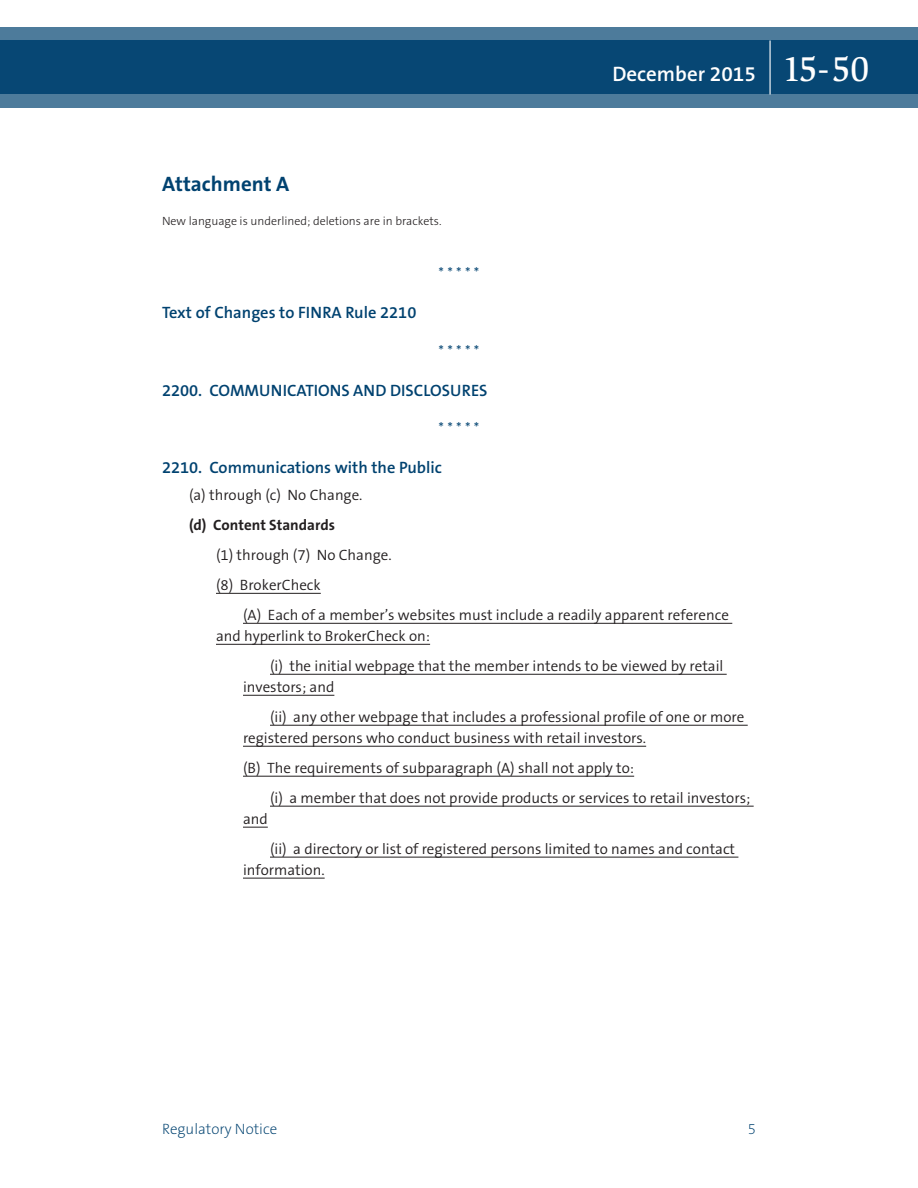
<style>
.page{position:relative;width:918px;height:1188px;background:#fff}
.page>*{position:absolute;margin:0;border:0;box-sizing:border-box;transform-origin:0 0}
.t1{font:600 21px "The Sans B6";color:#fff}
.t2{font:700 21px "The Sans B7";color:#004270}
.t3{font:600 16.5px "The Sans B6";color:#004270}
.t4{font:300 15px/21px "The Sans B4";color:#231f20}
.t5{font:700 15px "The Sans B7";color:#231f20}
.t6{font:200 15px "The Sans B2";color:#004270}
.t7{font:300 15px "The Sans B4";color:#004270}
.t8{font:300 12px "The Sans B3";color:#231f20}
.s1{font-family:"Slimbach LT";font-weight:500;font-size:36px}
</style>
<div class="page">
<svg style="left:0;top:27px;width:918px;height:81px;background:#1e5881"></svg>
<hr style="left:770px;top:40px;width:1px;height:54px;background:#fff">
<hr style="left:216px;top:593px;width:105px;height:1px;background:#231f20">
<hr style="left:243px;top:623px;width:489px;height:1px;background:#231f20">
<hr style="left:216px;top:644px;width:214px;height:1px;background:#231f20">
<hr style="left:270px;top:674px;width:457px;height:1px;background:#231f20">
<hr style="left:243px;top:695px;width:91px;height:1px;background:#231f20">
<hr style="left:270px;top:725px;width:478px;height:1px;background:#231f20">
<hr style="left:243px;top:746px;width:403px;height:1px;background:#231f20">
<hr style="left:243px;top:776px;width:391px;height:1px;background:#231f20">
<hr style="left:270px;top:806px;width:484px;height:1px;background:#231f20">
<svg style="left:243px;top:827px;width:25px;height:1px"></svg>
<hr style="left:270px;top:857px;width:468px;height:1px;background:#231f20">
<hr style="left:243px;top:878px;width:82px;height:1px;background:#231f20">
<h1 class="t2" style="left:162px;top:173px;width:129px">Attachment A</h1>
<h1 class="t1" style="left:612px;top:62px;width:259px">December 2015 <span class="s1">15-50</span></h1>
<p class="t8" style="left:162px;top:214px;width:281px">New language is underlined; deletions are in brackets.</p>
<p class="t7" style="left:439px;top:265px;width:42px">* * * * *</p>
<p class="t3" style="left:162px;top:304px;width:256px">Text of Changes to FINRA Rule 2210</p>
<p class="t7" style="left:439px;top:342px;width:42px">* * * * *</p>
<p class="t3" style="left:162px;top:381px;width:327px">2200. COMMUNICATIONS AND DISCLOSURES</p>
<p class="t7" style="left:439px;top:420px;width:42px">* * * * *</p>
<p class="t3" style="left:162px;top:459px;width:281px">2210. Communications with the Public</p>
<p class="t4" style="left:189px;top:485px;width:175px">(a) through (c) No Change.</p>
<p class="t5" style="left:189px;top:517px;width:148px">(d) Content Standards</p>
<p class="t4" style="left:216px;top:540px;width:177px;line-height:30px">(1) through (7) No Change. (8) BrokerCheck</p>
<p class="t4" style="left:216px;top:605px;width:515px;text-indent:27px">(A) Each of a member’s websites must include a readily apparent reference and hyperlink to BrokerCheck on:</p>
<p class="t4" style="left:243px;top:656px;width:482px;text-indent:27px">(i) the initial webpage that the member intends to be viewed by retail investors; and</p>
<p class="t4" style="left:243px;top:707px;width:503px;text-indent:27px">(ii) any other webpage that includes a professional profile of one or more registered persons who conduct business with retail investors.</p>
<p class="t4" style="left:270px;top:753px;width:482px;line-height:30px;text-indent:-27px">(B) The requirements of subparagraph (A) shall not apply to:<br>(i) a member that does not provide products or services to retail investors;</p>
<p class="t4" style="left:243px;top:809px;width:26px">and</p>
<p class="t4" style="left:243px;top:839px;width:494px;text-indent:27px">(ii) a directory or list of registered persons limited to names and contact information.</p>
<p class="t6" style="left:162px;top:1121px;width:117px">Regulatory Notice</p>
<p class="t6" style="left:748px;top:1121px;width:10px">5</p>
</div>
